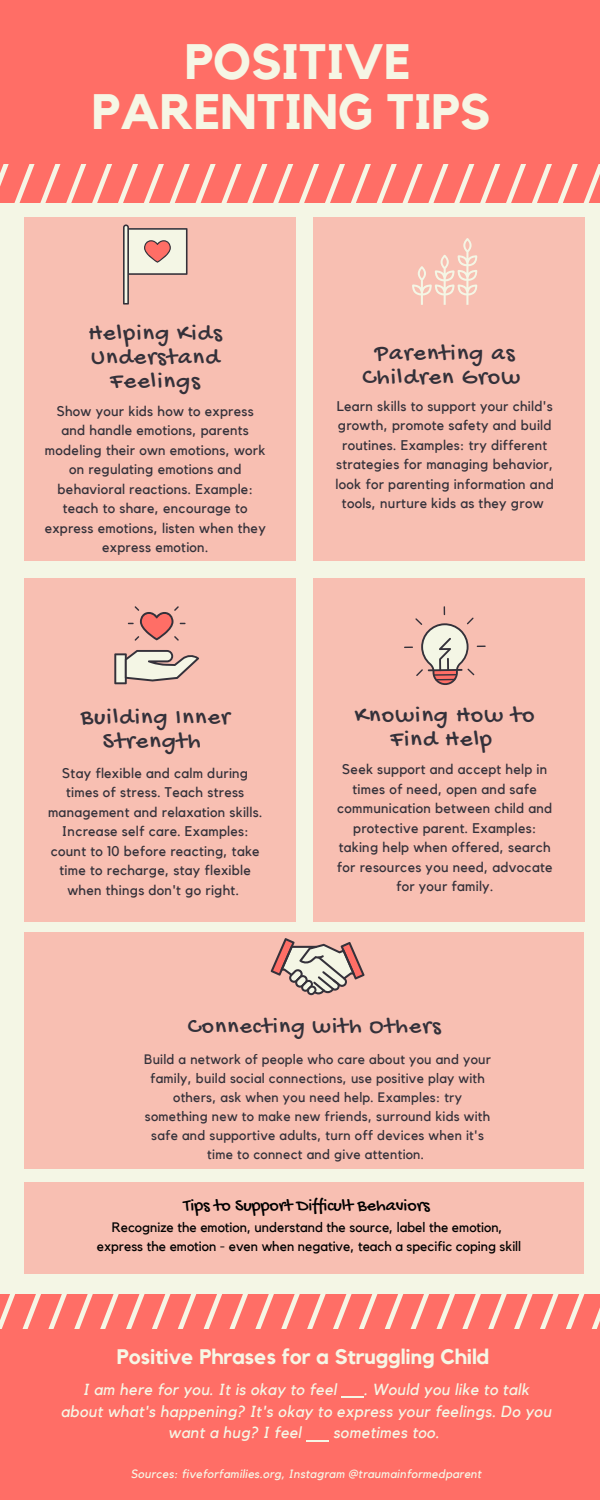
<style>
.page{position:relative;width:600px;height:1500px;background:#f4f6e5}
.page>*{position:absolute;margin:0;border:0;box-sizing:border-box;transform-origin:0 0}
.t1{font:700 49.6px/49.4px "Kollektif";color:#f6f6e5;text-align:center}
.t2{font:24px/24px "Gochi Hand";letter-spacing:.05em;color:#34313a;text-align:center}
.t3{font:23.5px "Gochi Hand";letter-spacing:.05em;color:#34313a}
.t4{font:700 21px "Kollektif";color:#f6f6e5}
.t5{font:18px "Gochi Hand";color:#000}
.t6{font:italic 16px "Kollektif";letter-spacing:.02em;color:#f6f6e5}
.t7{font:14px/19.5px "Kollektif";letter-spacing:.02em;color:#34313a;text-align:center}
.t8{font:13.7px/19.1px "Kollektif";letter-spacing:.02em;color:#34313a;text-align:center}
.t9{font:13.7px/18.8px "Kollektif";color:#000;text-align:center}
.t10{font:italic 12px "Kollektif";letter-spacing:.02em;color:#f6f6e5}
</style>
<div class="page">
<div style="left:0;top:0;width:600px;height:202px;background:#ff6e66"></div>
<div style="left:0;top:1295px;width:600px;height:205px;background:#ff6e66"></div>
<div style="left:25px;top:218px;width:271px;height:343px;background:#f8bfb2"></div>
<div style="left:25px;top:578px;width:271px;height:344px;background:#f8bfb2"></div>
<svg style="left:123px;top:224px;width:65px;height:81px"></svg>
<svg style="left:0;top:165px;width:600px;height:37px"></svg>
<div style="left:313px;top:218px;width:271px;height:343px;background:#f8bfb2"></div>
<svg style="left:114px;top:650px;width:85px;height:34px"></svg>
<svg style="left:128px;top:606px;width:58px;height:35px"></svg>
<div style="left:313px;top:578px;width:271px;height:344px;background:#f8bfb2"></div>
<svg style="left:404px;top:606px;width:81px;height:79px"></svg>
<div style="left:25px;top:932px;width:559px;height:236px;background:#f8bfb2"></div>
<svg style="left:271px;top:938px;width:94px;height:57px"></svg>
<svg style="left:0;top:1294px;width:600px;height:35px"></svg>
<svg style="left:412px;top:238px;width:65px;height:67px"></svg>
<hr style="left:341px;top:1396px;width:23px;height:2px;background:#f6f6e5">
<svg style="left:306px;top:1440px;width:23px;height:1px"></svg>
<div style="left:25px;top:1182px;width:559px;height:91px;background:#f8bfb2"></div>
<h1 class="t1" style="left:92px;top:39px;width:400px">POSITIVE<br>PARENTING TIPS</h1>
<h2 class="t2" style="left:88px;top:323px;width:135px">Helping Kids<br>Understand<br>Feelings</h2>
<p class="t7" style="left:45px;top:402px;width:223px">Show your kids how to express and handle emotions, parents modeling their own emotions, work on regulating emotions and behavioral reactions. Example: teach to share, encourage to express emotions, listen when they express emotion.</p>
<h2 class="t2" style="left:81px;top:707px;width:151px">Building Inner<br>Strength</h2>
<p class="t7" style="left:48px;top:763px;width:216px">Stay flexible and calm during times of stress. Teach stress management and relaxation skills.<br>Increase self care. Examples: count to 10 before reacting, take time to recharge, stay flexible when things don't go right.</p>
<h2 class="t2" style="left:363px;top:342px;width:159px">Parenting as<br>Children Grow</h2>
<p class="t7" style="left:336px;top:397px;width:220px">Learn skills to support your child's growth, promote safety and build routines. Examples: try different strategies for managing behavior, look for parenting information and tools, nurture kids as they grow</p>
<h2 class="t2" style="left:355px;top:704px;width:181px">Knowing How to<br>Find Help</h2>
<p class="t7" style="left:337px;top:760px;width:217px">Seek support and accept help in times of need, open and safe communication between child and protective parent. Examples: taking help when offered, search for resources you need, advocate for your family.</p>
<h3 class="t3" style="left:188px;top:1014px;width:254px">Connecting with Others</h3>
<p class="t8" style="left:144px;top:1050px;width:348px">Build a network of people who care about you and your family, build social connections, use positive play with others, ask when you need help. Examples: try something new to make new friends, surround kids with safe and supportive adults, turn off devices when it's time to connect and give attention.</p>
<p class="t5" style="left:184px;top:1196px;width:248px">Tips to Support Difficult Behaviors</p>
<p class="t9" style="left:97px;top:1218px;width:426px">Recognize the emotion, understand the source, label the emotion, express the emotion - even when negative, teach a specific coping skill</p>
<h3 class="t4" style="left:117px;top:1347px;width:374px">Positive Phrases for a Struggling Child</h3>
<p class="t6" style="left:83px;top:1382px;width:255px">I am here for you. It is okay to feel</p>
<p class="t6" style="left:364px;top:1382px;width:167px">. Would you like to talk</p>
<p class="t6" style="left:61px;top:1404px;width:492px">about what's happening? It's okay to express your feelings. Do you</p>
<p class="t6" style="left:168px;top:1426px;width:135px">want a hug? I feel</p>
<p class="t6" style="left:333px;top:1426px;width:108px">sometimes too.</p>
<p class="t10" style="left:131px;top:1468px;width:352px">Sources: fiveforfamilies.org, Instagram @traumainformedparent</p>
</div>
